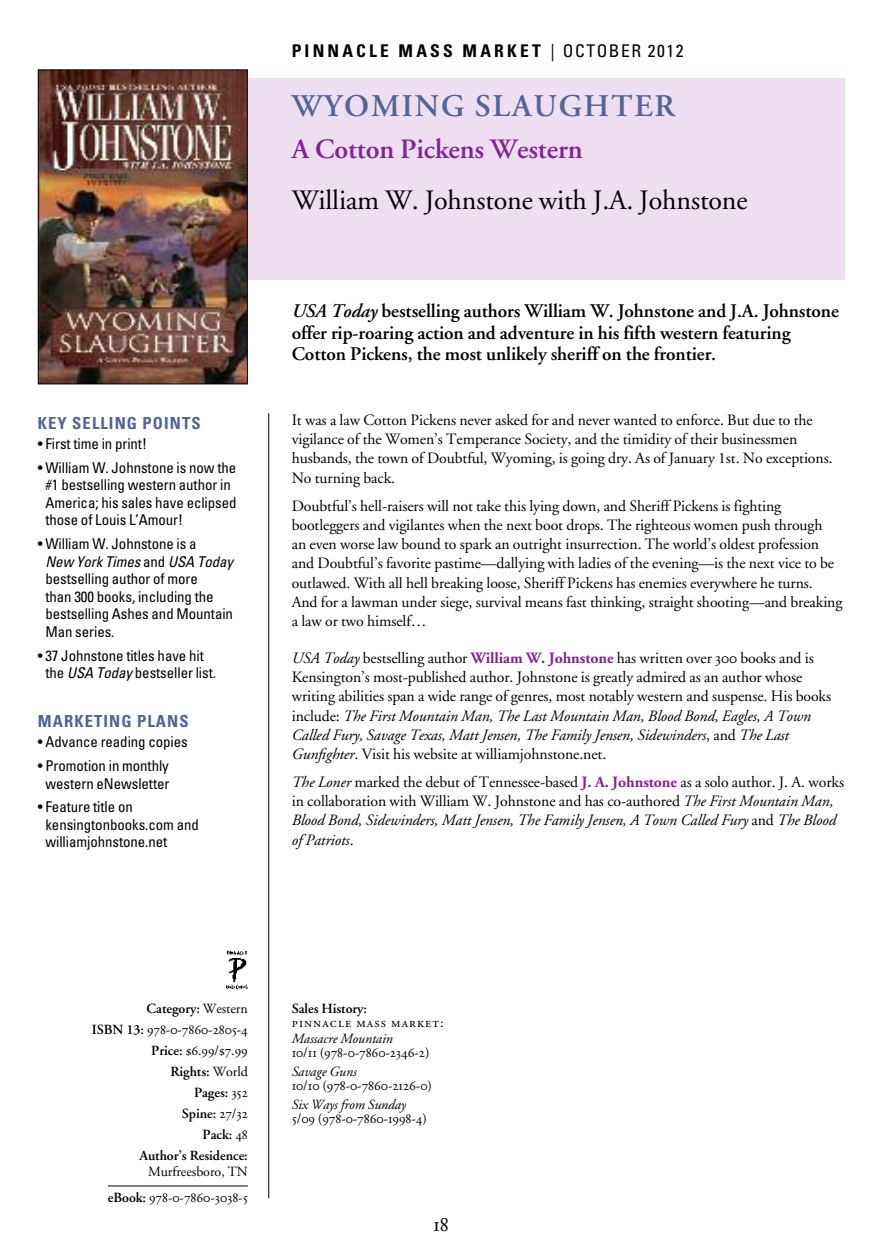
<style>
.page{position:relative;width:882px;height:1260px;background:#fff}
.page>*{position:absolute;margin:0;border:0;box-sizing:border-box;transform-origin:0 0}
.t1{font:600 31.5px "Adobe Garamond";letter-spacing:.055em;color:#536498}
.t2{font:28px "Adobe Garamond";letter-spacing:-.005em;color:#000}
.t3{font:600 28px "Adobe Garamond";letter-spacing:-.005em;color:#842299}
.t4{font:21px "Adobe Garamond Regular SC";color:#000}
.t5{font:600 19.25px/21.9px "Adobe Garamond";letter-spacing:-.005em;color:#000}
.t6{font:700 condensed 17.5px "Univers";letter-spacing:.18em;color:#000}
.t7{font:700 condensed 16.62px "Univers";letter-spacing:.065em;color:#536498}
.t8{font:15.75px/19.2px "Adobe Garamond";letter-spacing:-.005em;color:#000}
.t9{font:condensed 14.88px/17.5px "Univers";letter-spacing:-.005em;color:#000}
.t10{font:14px/21px "Adobe Garamond Regular SC";letter-spacing:-.005em;color:#000;text-align:right}
.t11{font:600 14px/21px "Adobe Garamond";letter-spacing:-.005em;color:#000;text-align:right}
.t12{font:italic 14px "Adobe Garamond";letter-spacing:-.005em;color:#000}
.t13{font:14px "Adobe Garamond Regular SC";letter-spacing:.075em;color:#000}
.t14{font:14px "Adobe Garamond";letter-spacing:-.005em;color:#000}
.s1{font-style:italic}
.s2{font-weight:400}
.s3{font-weight:700;color:#842299}
.s4{font-family:"Adobe Garamond Regular SC"}
.s5{font-family:"Adobe Garamond";font-weight:600}
.s6{font-family:"Adobe Garamond Regular SC";font-weight:400}
</style>
<div class="page">
<div style="left:226px;top:78px;width:618px;height:202px;background:#eddef0"></div>
<hr style="left:268px;top:413px;width:1px;height:785px;background:#000">
<hr style="left:108px;top:1186px;width:140px;height:1px;background:#000">
<img style="left:40px;top:71px;width:206px;height:311px">
<div style="left:38px;top:69px;width:210px;height:315px;border:1px solid #000"></div>
<img style="left:226px;top:950px;width:22px;height:39px">
<p class="t7" style="left:38px;top:417px;width:164px">KEY SELLING POINTS</p>
<p class="t9" style="left:38px;top:436px;width:111px">• First time in print!</p>
<p class="t9" style="left:45px;top:460px;width:193px;text-indent:-8px">• William W. Johnstone is now the #1 bestselling western author in<br>America; his sales have eclipsed those of Louis L’Amour!</p>
<p class="t9" style="left:45px;top:536px;width:189px;text-indent:-8px">• William W. Johnstone is a<br><span class="s1">New York Times</span> and <span class="s1">USA Today </span>bestselling author of more<br>than 300 books, including the bestselling Ashes and Mountain<br>Man series.</p>
<p class="t9" style="left:45px;top:648px;width:172px;text-indent:-8px">• 37 Johnstone titles have hit the <span class="s1">USA Today</span> bestseller list.</p>
<p class="t7" style="left:38px;top:715px;width:152px">MARKETING PLANS</p>
<p class="t9" style="left:38px;top:734px;width:151px">• Advance reading copies</p>
<p class="t9" style="left:38px;top:758px;width:133px;text-align:center">• Promotion in monthly western eNewsletter</p>
<p class="t9" style="left:45px;top:800px;width:155px;text-indent:-8px">• Feature title on kensingtonbooks.com and williamjohnstone.net</p>
<p class="t6" style="left:292px;top:44px;width:393px">PINNACLE MASS MARKET <span class="s2">| OCTOBER 2012</span></p>
<h1 class="t1" style="left:292px;top:94px;width:385px">WYOMING SLAUGHTER</h1>
<h2 class="t3" style="left:292px;top:138px;width:292px">A Cotton Pickens Western</h2>
<h2 class="t2" style="left:292px;top:188px;width:457px">William W. Johnstone with J.A. Johnstone</h2>
<p class="t5" style="left:292px;top:301px;width:549px"><span class="s1">USA Today</span> bestselling authors William W. Johnstone and J.A. Johnstone offer rip-roaring action and adventure in his fifth western featuring<br>Cotton Pickens, the most unlikely sheriff on the frontier.</p>
<p class="t8" style="left:292px;top:412px;width:542px">It was a law Cotton Pickens never asked for and never wanted to enforce. But due to the vigilance of the Women’s Temperance Society, and the timidity of their businessmen husbands, the town of Doubtful, Wyoming, is going dry. As of January 1st. No exceptions.<br>No turning back.</p>
<p class="t8" style="left:292px;top:497px;width:552px">Doubtful’s hell-raisers will not take this lying down, and Sheriff Pickens is fighting bootleggers and vigilantes when the next boot drops. The righteous women push through<br>an even worse law bound to spark an outright insurrection. The world’s oldest profession and Doubtful’s favorite pastime—dallying with ladies of the evening—is the next vice to be outlawed. With all hell breaking loose, Sheriff Pickens has enemies everywhere he turns.<br>And for a lawman under siege, survival means fast thinking, straight shooting—and breaking a law or two himself…</p>
<p class="t8" style="left:292px;top:650px;width:541px"><span class="s1">USA Today</span> bestselling author <span class="s3">William W. Johnstone</span> has written over <span class="s4">300</span> books and is Kensington’s most-published author. Johnstone is greatly admired as an author whose writing abilities span a wide range of genres, most notably western and suspense. His books include: <span class="s1">The First Mountain Man, The Last Mountain Man, Blood Bond, Eagles, A Town Called Fury, Savage Texas, Matt Jensen, The Family Jensen, Sidewinders</span>, and <span class="s1">The Last Gunfighter</span>. Visit his website at williamjohnstone.net.</p>
<p class="t8" style="left:292px;top:774px;width:554px"><span class="s1">The Loner</span> marked the debut of Tennessee-based <span class="s3">J. A. Johnstone</span> as a solo author. J. A. works in collaboration with William W. Johnstone and has co-authored <span class="s1">The First Mountain Man, Blood Bond, Sidewinders, Matt Jensen, The Family Jensen, A Town Called Fury</span> and <span class="s1">The Blood of Patriots</span>.</p>
<p class="t11" style="left:147px;top:999px;width:103px">Category: <span class="s2">Western</span></p>
<p class="t10" style="left:92px;top:1020px;width:157px"><span class="s5">ISBN 13:</span> 978-0-7860-2805-4<br><span class="s5">Price:</span> $6.99/$7.99</p>
<p class="t11" style="left:139px;top:1062px;width:110px">Rights: <span class="s2">World<br></span>Pages: <span class="s6">352<br></span>Spine: <span class="s6">27/32<br></span>Pack: <span class="s6">48<br></span>Author’s Residence:</p>
<p class="t14" style="left:148px;top:1166px;width:101px">Murfreesboro, TN</p>
<p class="t10" style="left:108px;top:1189px;width:141px"><span class="s5">eBook:</span> 978-0-7860-3038-5</p>
<p class="t11" style="left:292px;top:999px;width:77px">Sales History:</p>
<p class="t13" style="left:292px;top:1017px;width:153px">pinnacle mass market:</p>
<p class="t12" style="left:292px;top:1033px;width:103px">Massacre Mountain</p>
<p class="t10" style="left:292px;top:1043px;width:139px">10/11 (978-0-7860-2346-2)</p>
<p class="t12" style="left:292px;top:1066px;width:66px">Savage Guns</p>
<p class="t10" style="left:292px;top:1076px;width:142px">10/10 (978-0-7860-2126-0)</p>
<p class="t12" style="left:292px;top:1099px;width:116px">Six Ways from Sunday</p>
<p class="t10" style="left:292px;top:1110px;width:137px">5/09 (978-0-7860-1998-4)</p>
<h3 class="t4" style="left:433px;top:1216px;width:17px">18</h3>
</div>
